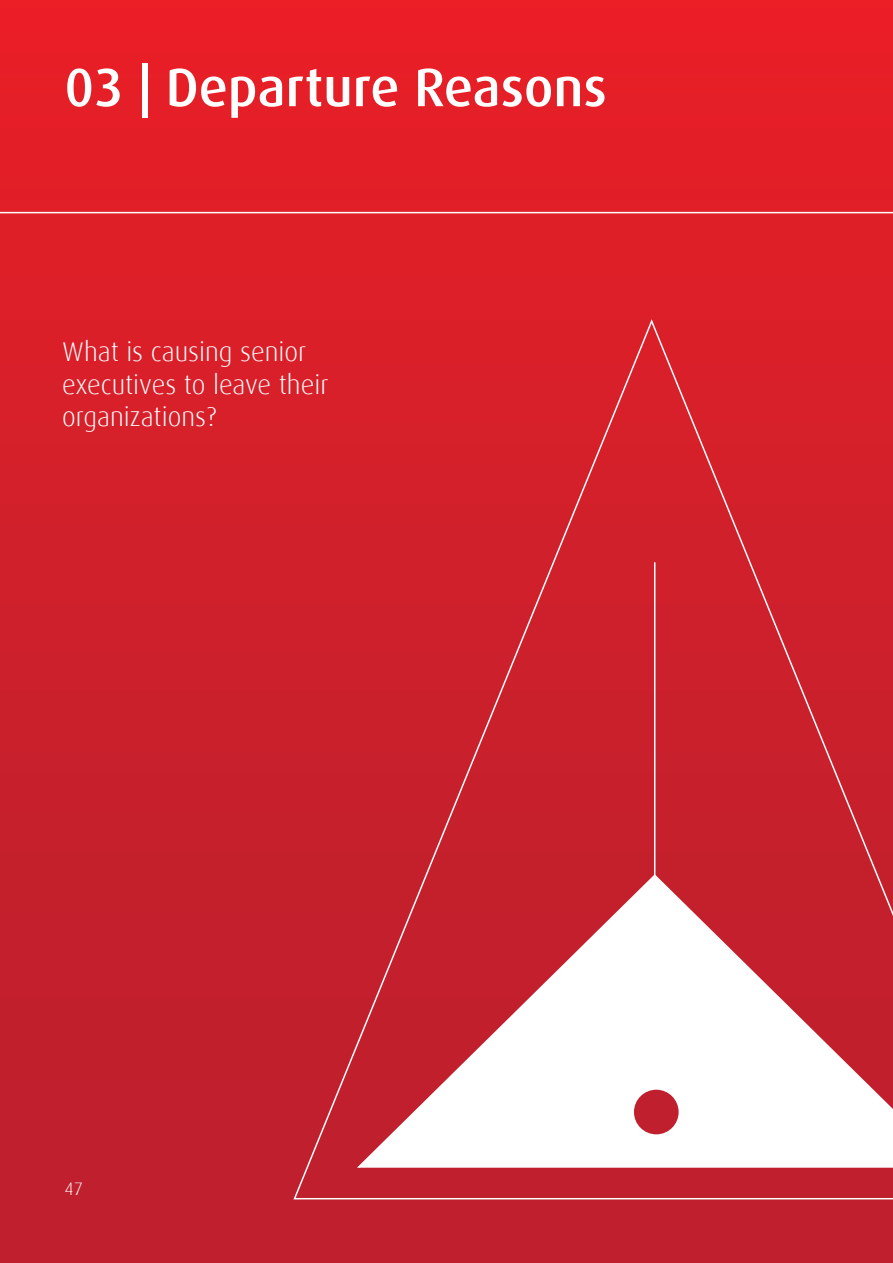
<style>
.page{position:relative;width:893px;height:1263px;background:#fff}
.page>*{position:absolute;margin:0;border:0;box-sizing:border-box;transform-origin:0 0}
.t1{font:500 54px "Dax";color:#fff}
.t2{font:300 27px/32.4px "Dax";color:#fff}
.t3{font:300 18px "Dax";color:#fff}
</style>
<div class="page">
<div style="left:0;top:0;width:893px;height:1263px;background:linear-gradient(to bottom,#e71f27,#b9202e)"></div>
<hr style="left:0;top:212px;width:893px;height:1px;background:#fff">
<svg style="left:292px;top:319px;width:601px;height:881px;background:#cd212d"></svg>
<svg style="left:355px;top:873px;width:538px;height:295px"></svg>
<hr style="left:654px;top:562px;width:1px;height:536px;background:#fff">
<div style="left:634px;top:1090px;width:45px;height:44px;background:#c01f2d;border-radius:50%"></div>
<h1 class="t1" style="left:65px;top:57px;width:544px">03 | Departure Reasons</h1>
<p class="t2" style="left:62px;top:336px;width:268px">What is causing senior executives to leave their organizations?</p>
<p class="t3" style="left:65px;top:1179px;width:20px">47</p>
</div>
